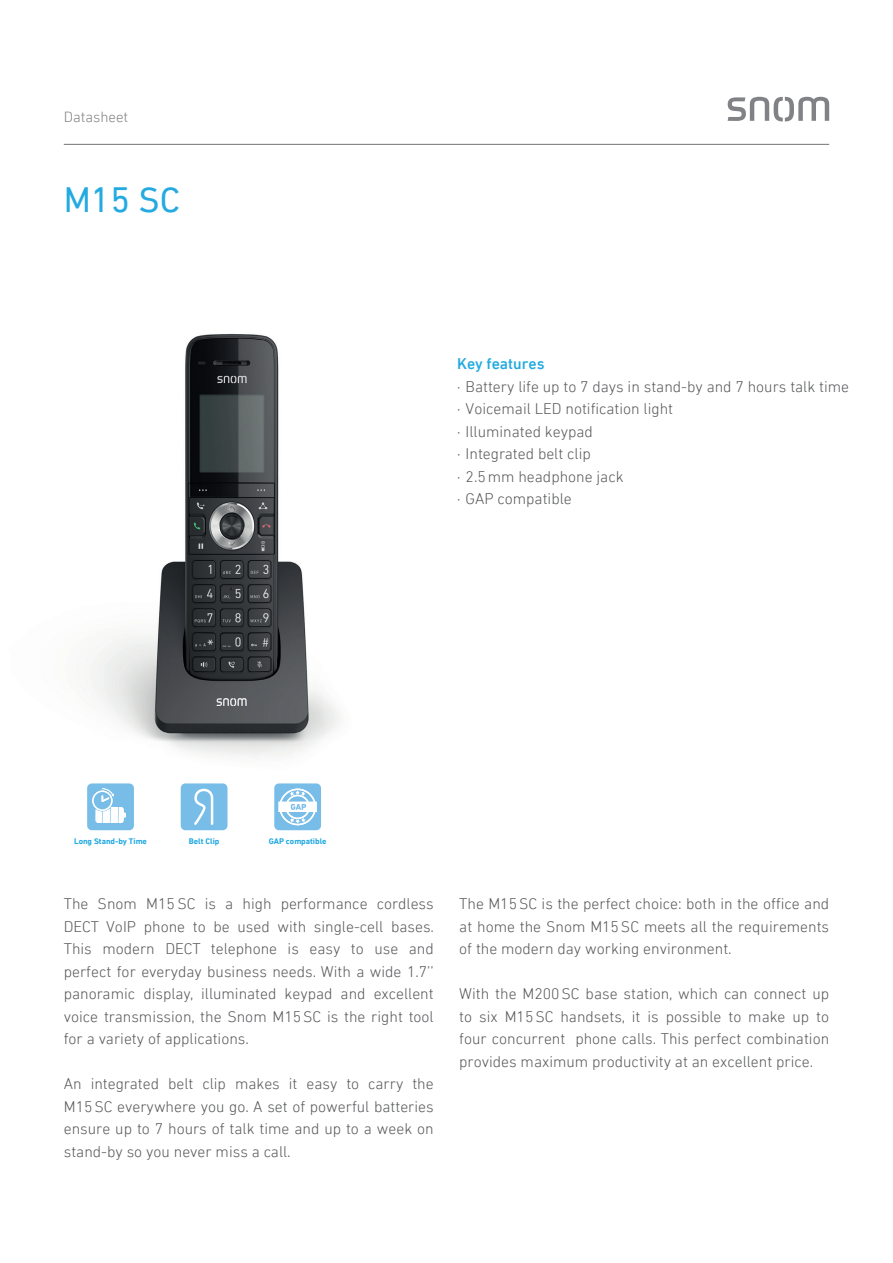
<style>
.page{position:relative;width:893px;height:1263px;background:#fff}
.page>*{position:absolute;margin:0;border:0;box-sizing:border-box;transform-origin:0 0}
.t1{font:36px "DIN Next LT Pro";color:#24aae1}
.t2{font:300 15.75px/22.5px "DIN Next LT Pro";color:#57585a;text-align:justify}
.t3{font:500 15.75px "DIN Next LT Pro";color:#24aae1}
.t4{font:300 15px "DIN Next LT Pro";color:#808285}
.t5{font:700 8.25px "DIN Next LT Pro";color:#24aae1}
</style>
<div class="page">
<img style="left:86px;top:334px;width:254px;height:424px">
<hr style="left:64px;top:144px;width:765px;height:1px;background:#808285">
<svg style="left:728px;top:97px;width:101px;height:25px"></svg>
<div style="left:181px;top:783px;width:46px;height:47px;background:#78bde8;border-radius:5px"></div>
<svg style="left:194px;top:788px;width:19px;height:37px"></svg>
<svg style="left:274px;top:783px;width:47px;height:47px"></svg>
<svg style="left:87px;top:783px;width:47px;height:47px"></svg>
<svg style="left:102px;top:788px;width:11px;height:6px"></svg>
<p class="t4" style="left:64px;top:108px;width:66px">Datasheet</p>
<h1 class="t1" style="left:64px;top:178px;width:118px">M15 SC</h1>
<p class="t3" style="left:457px;top:355px;width:89px">Key features</p>
<p class="t2" style="left:457px;top:375px;width:393px;text-align:left">· Battery life up to 7 days in stand-by and 7 hours talk time · Voicemail LED notification light<br>· Illuminated keypad<br>· Integrated belt clip<br>· 2.5mm headphone jack<br>· GAP compatible</p>
<p class="t5" style="left:74px;top:837px;width:74px">Long Stand-by Time</p>
<p class="t5" style="left:189px;top:837px;width:32px">Belt Clip</p>
<p class="t5" style="left:269px;top:837px;width:59px">GAP compatible</p>
<p class="t2" style="left:64px;top:892px;width:372px">The Snom M15 SC is a high performance cordless DECT VoIP phone to be used with single-cell bases.<br>This modern DECT telephone is easy to use and perfect for everyday business needs. With a wide 1.7’’ panoramic display, illuminated keypad and excellent voice transmission, the Snom M15SC is the right tool for a variety of applications.</p>
<p class="t2" style="left:64px;top:1072px;width:371px">An integrated belt clip makes it easy to carry the M15SC everywhere you go. A set of powerful batteries ensure up to 7 hours of talk time and up to a week on stand-by so you never miss a call.</p>
<p class="t2" style="left:459px;top:892px;width:371px">The M15SC is the perfect choice: both in the office and at home the Snom M15SC meets all the requirements of the modern day working environment.</p>
<p class="t2" style="left:459px;top:982px;width:371px">With the M200SC base station, which can connect up to six M15SC handsets, it is possible to make up to four concurrent phone calls. This perfect combination provides maximum productivity at an excellent price.</p>
</div>
